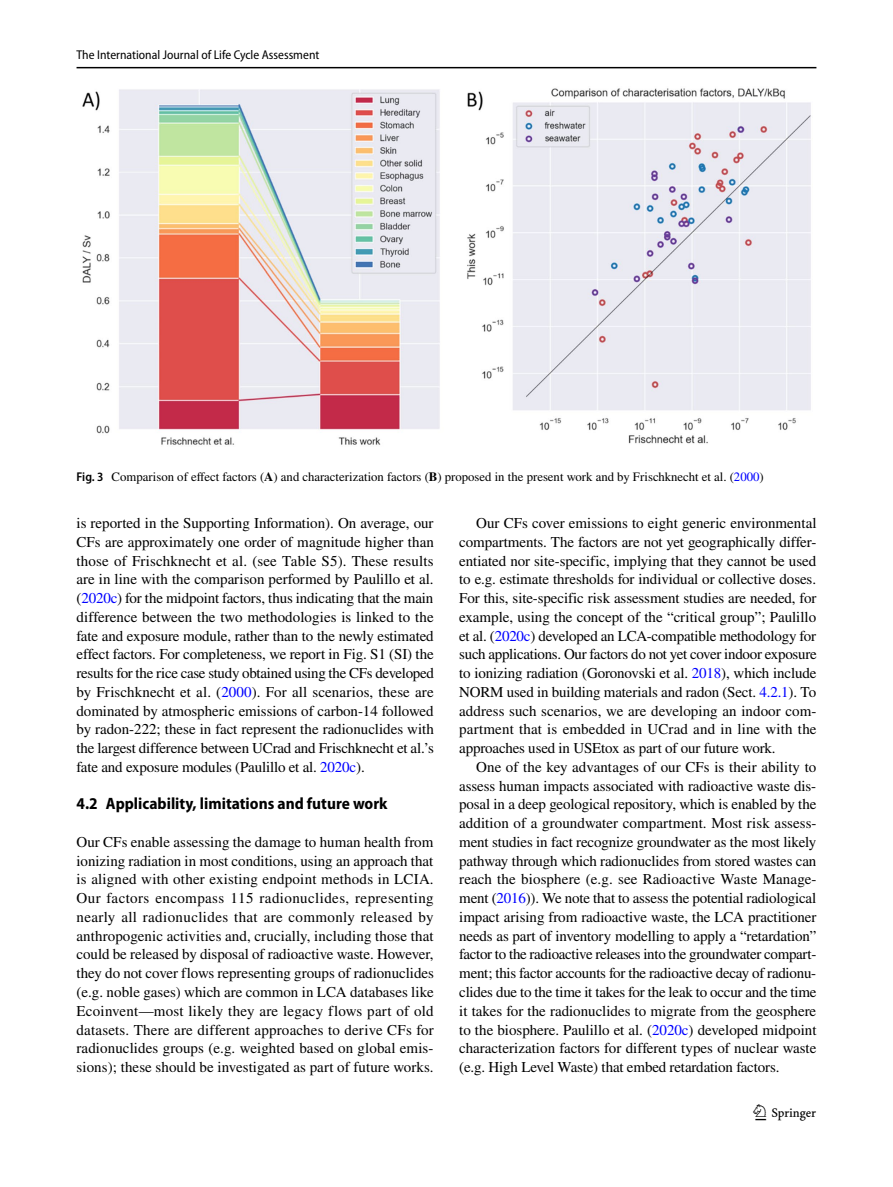
<style>
.page{position:relative;width:893px;height:1187px;background:#fff}
.page>*{position:absolute;margin:0;border:0;box-sizing:border-box;transform-origin:0 0}
.t1{font:22.5px "Springnew Regular 3";color:#000}
.t2{font:700 semi-condensed 16.5px "Myriad Pro";color:#000}
.t3{font:15px/18.8px "STIX";letter-spacing:-.01em;color:#000;text-align:justify}
.t4{font:12.75px "STIX";color:#000}
.t5{font:semi-condensed 12.75px "Myriad Pro";color:#000}
.s1{font-family:"Myriad Pro";font-weight:600;font-stretch:semi-condensed}
.s2{font-weight:700}
.s3{color:#00f}
</style>
<div class="page">
<hr style="left:77px;top:67px;width:739px;height:1px;background:#000">
<img style="left:82px;top:88px;width:729px;height:357px">
<p class="t5" style="left:77px;top:48px;width:244px">The International Journal of Life Cycle Assessment</p>
<p class="t4" style="left:77px;top:468px;width:689px"><span class="s1">Fig. 3</span> Comparison of effect factors (<span class="s2">A</span>) and characterization factors (<span class="s2">B</span>) proposed in the present work and by Frischknecht et al. (<span class="s3">2000</span>)</p>
<p class="t3" style="left:77px;top:514px;width:359px">is reported in the Supporting Information). On average, our CFs are approximately one order of magnitude higher than those of Frischknecht et al. (see Table S5). These results are in line with the comparison performed by Paulillo et al. (<span class="s3">2020c</span>) for the midpoint factors, thus indicating that the main difference between the two methodologies is linked to the fate and exposure module, rather than to the newly estimated effect factors. For completeness, we report in Fig. S1 (SI) the results for the rice case study obtained using the CFs developed by Frischknecht et al. (<span class="s3">2000</span>). For all scenarios, these are dominated by atmospheric emissions of carbon-14 followed by radon-222; these in fact represent the radionuclides with the largest difference between UCrad and Frischknecht et al.’s fate and exposure modules (Paulillo et al. <span class="s3">2020c</span>).</p>
<p class="t2" style="left:77px;top:794px;width:312px">4.2 Applicability, limitations and future work</p>
<p class="t3" style="left:77px;top:833px;width:359px">Our CFs enable assessing the damage to human health from ionizing radiation in most conditions, using an approach that is aligned with other existing endpoint methods in LCIA.<br>Our factors encompass 115 radionuclides, representing nearly all radionuclides that are commonly released by anthropogenic activities and, crucially, including those that could be released by disposal of radioactive waste. However, they do not cover flows representing groups of radionuclides (e.g. noble gases) which are common in LCA databases like Ecoinvent—most likely they are legacy flows part of old datasets. There are different approaches to derive CFs for radionuclides groups (e.g. weighted based on global emis&shy;sions); these should be investigated as part of future works.</p>
<p class="t3" style="left:459px;top:514px;width:359px;text-indent:17px">Our CFs cover emissions to eight generic environmental compartments. The factors are not yet geographically differ&shy;entiated nor site-specific, implying that they cannot be used to e.g. estimate thresholds for individual or collective doses.<br>For this, site-specific risk assessment studies are needed, for example, using the concept of the “critical group”; Paulillo et al. (<span class="s3">2020c</span>) developed an LCA-compatible methodology for such applications. Our factors do not yet cover indoor exposure to ionizing radiation (Goronovski et al. <span class="s3">2018</span>), which include NORM used in building materials and radon (Sect. <span class="s3">4.2.1</span>). To address such scenarios, we are developing an indoor com&shy;partment that is embedded in UCrad and in line with the approaches used in USEtox as part of our future work.</p>
<p class="t3" style="left:459px;top:758px;width:359px;text-indent:17px">One of the key advantages of our CFs is their ability to assess human impacts associated with radioactive waste dis&shy;posal in a deep geological repository, which is enabled by the addition of a groundwater compartment. Most risk assess&shy;ment studies in fact recognize groundwater as the most likely pathway through which radionuclides from stored wastes can reach the biosphere (e.g. see Radioactive Waste Manage&shy;ment (<span class="s3">2016</span>)). We note that to assess the potential radiological impact arising from radioactive waste, the LCA practitioner needs as part of inventory modelling to apply a “retardation” factor to the radioactive releases into the groundwater compart&shy;ment; this factor accounts for the radioactive decay of radionu&shy;clides due to the time it takes for the leak to occur and the time it takes for the radionuclides to migrate from the geosphere to the biosphere. Paulillo et al. (<span class="s3">2020c</span>) developed midpoint characterization factors for different types of nuclear waste (e.g. High Level Waste) that embed retardation factors.</p>
<h1 class="t1" style="left:755px;top:1104px;width:62px">1 3</h1>
</div>
